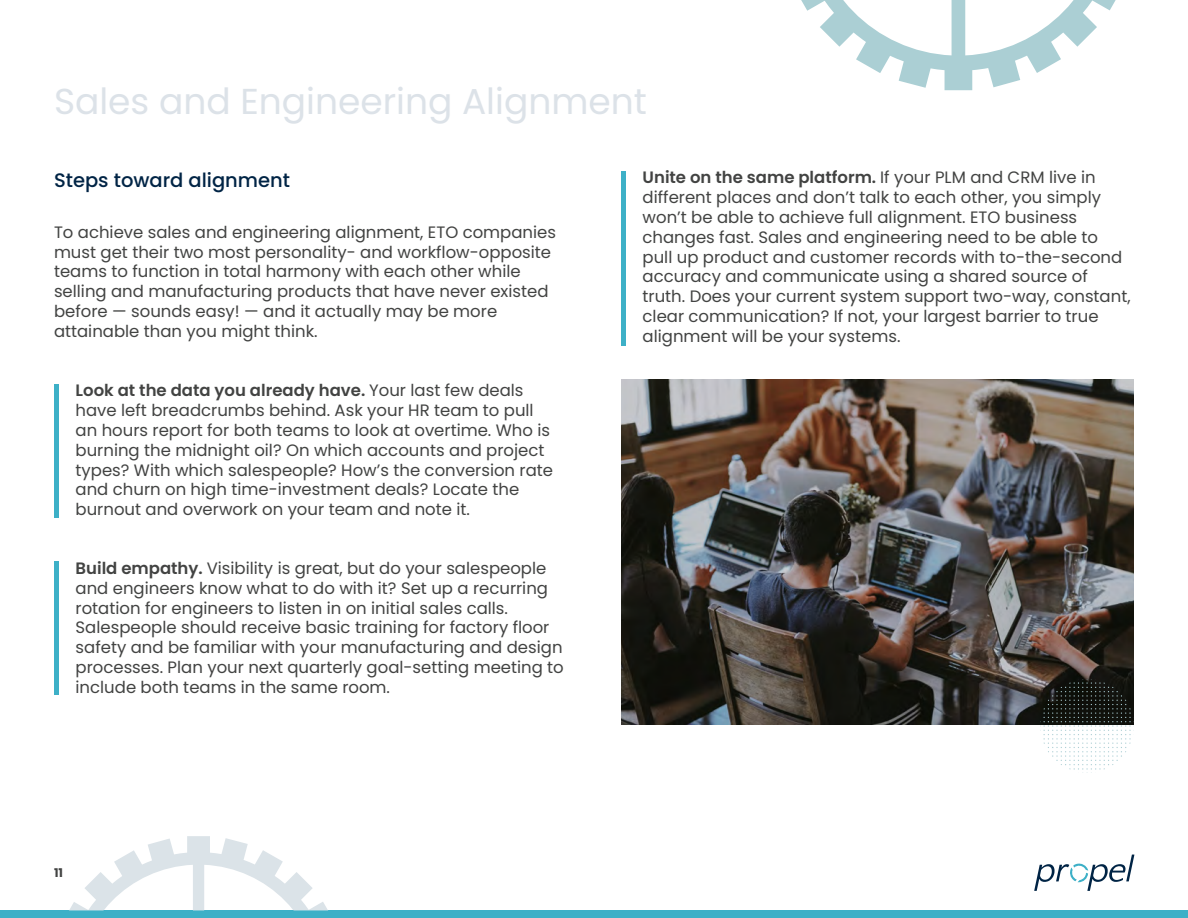
<style>
.page{position:relative;width:1188px;height:918px;background:#fff}
.page>*{position:absolute;margin:0;border:0;box-sizing:border-box;transform-origin:0 0}
.t1{font:36px "Poppins";color:#dce2e8}
.t2{font:500 19.5px "Poppins";color:#002445}
.t3{font:16.5px/19.8px "Poppins";color:#424342}
.t4{font:700 12px "Poppins";color:#424342}
.s1{font-weight:600}
</style>
<div class="page">
<svg style="left:1034px;top:855px;width:100px;height:36px"></svg>
<div style="left:0;top:910px;width:1188px;height:8px;background:#3db0c7"></div>
<hr style="left:54px;top:384px;width:4px;height:133px;background:#3db0c7">
<hr style="left:54px;top:562px;width:4px;height:133px;background:#3db0c7">
<hr style="left:621px;top:172px;width:4px;height:174px;background:#3db0c7">
<img style="left:621px;top:379px;width:513px;height:346px">
<svg style="left:801px;top:0;width:315px;height:90px"></svg>
<svg style="left:69px;top:836px;width:259px;height:74px"></svg>
<svg style="left:1040px;top:679px;width:94px;height:94px"></svg>
<p class="t1" style="left:54px;top:81px;width:594px">Sales and Engineering Alignment</p>
<p class="t2" style="left:54px;top:169px;width:238px">Steps toward alignment</p>
<p class="t3" style="left:54px;top:222px;width:504px">To achieve sales and engineering alignment, ETO companies must get their two most personality- and workflow-opposite teams to function in total harmony with each other while selling and manufacturing products that have never existed before — sounds easy! — and it actually may be more attainable than you might think.</p>
<p class="t3" style="left:76px;top:381px;width:479px"><span class="s1">Look at the data you already have.</span> Your last few deals have left breadcrumbs behind. Ask your HR team to pull an hours report for both teams to look at overtime. Who is burning the midnight oil? On which accounts and project types? With which salespeople? How’s the conversion rate and churn on high time-investment deals? Locate the burnout and overwork on your team and note it.</p>
<p class="t3" style="left:76px;top:558px;width:490px"><span class="s1">Build empathy.</span> Visibility is great, but do your salespeople and engineers know what to do with it? Set up a recurring rotation for engineers to listen in on initial sales calls.<br>Salespeople should receive basic training for factory floor safety and be familiar with your manufacturing and design processes. Plan your next quarterly goal-setting meeting to include both teams in the same room.</p>
<p class="t4" style="left:54px;top:865px;width:11px">11</p>
<p class="t3" style="left:643px;top:168px;width:490px"><span class="s1">Unite on the same platform.</span> If your PLM and CRM live in different places and don’t talk to each other, you simply won’t be able to achieve full alignment. ETO business changes fast. Sales and engineering need to be able to pull up product and customer records with to-the-second accuracy and communicate using a shared source of truth. Does your current system support two-way, constant, clear communication? If not, your largest barrier to true alignment will be your systems.</p>
</div>
